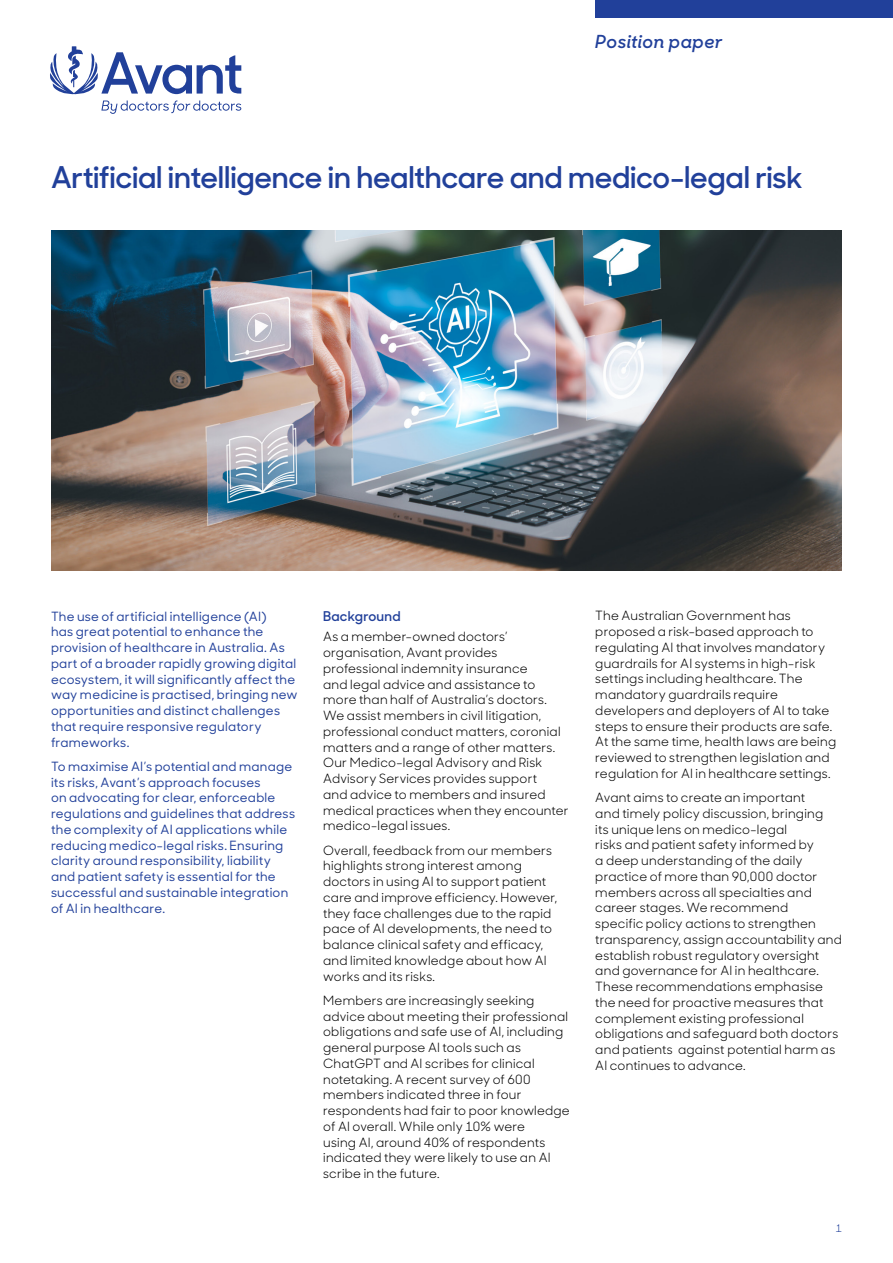
<style>
.page{position:relative;width:893px;height:1263px;background:#fff}
.page>*{position:absolute;margin:0;border:0;box-sizing:border-box;transform-origin:0 0}
.t1{font:600 30px "Sharp Sans Display No 1";letter-spacing:-.01em;color:#21409a}
.t2{font:italic 600 18px "Sharp Sans Display No 1";letter-spacing:.03em;color:#21409a}
.t3{font:600 13.5px "Sharp Sans Display No 1";letter-spacing:.015em;color:#21409a}
.t4{font:12.75px/15.8px "Sharp Sans Display No 1";letter-spacing:.02em;color:#000}
.t5{font:500 12.75px/15.8px "Sharp Sans Display No 1";letter-spacing:.02em;color:#21409a}
.t6{font:10.5px "Sharp Sans Display No 1";color:#21409a}
</style>
<div class="page">
<div style="left:595px;top:0;width:298px;height:17px;background:#21409a"></div>
<img style="left:51px;top:231px;width:791px;height:340px">
<svg style="left:50px;top:46px;width:191px;height:49px"></svg>
<svg style="left:101px;top:101px;width:140px;height:13px"></svg>
<h2 class="t2" style="left:595px;top:26px;width:129px">Position paper</h2>
<h1 class="t1" style="left:51px;top:154px;width:753px">Artificial intelligence in healthcare and medico-legal risk</h1>
<p class="t5" style="left:51px;top:608px;width:248px">The use of artificial intelligence (AI)<br>has great potential to enhance the provision of healthcare in Australia. As part of a broader rapidly growing digital ecosystem, it will significantly affect the way medicine is practised, bringing new opportunities and distinct challenges that require responsive regulatory frameworks.</p>
<p class="t5" style="left:51px;top:758px;width:246px">To maximise AI’s potential and manage its risks, Avant’s approach focuses<br>on advocating for clear, enforceable regulations and guidelines that address the complexity of AI applications while reducing medico-legal risks. Ensuring clarity around responsibility, liability and patient safety is essential for the successful and sustainable integration of AI in healthcare.</p>
<p class="t3" style="left:323px;top:606px;width:79px">Background</p>
<p class="t4" style="left:323px;top:628px;width:247px">As a member-owned doctors’ organisation, Avant provides professional indemnity insurance<br>and legal advice and assistance to more than half of Australia’s doctors.<br>We assist members in civil litigation, professional conduct matters, coronial matters and a range of other matters.<br>Our Medico-legal Advisory and Risk Advisory Services provides support<br>and advice to members and insured medical practices when they encounter medico-legal issues.</p>
<p class="t4" style="left:323px;top:841px;width:235px">Overall, feedback from our members highlights strong interest among doctors in using AI to support patient care and improve efficiency. However, they face challenges due to the rapid pace of AI developments, the need to balance clinical safety and efficacy, and limited knowledge about how AI works and its risks.</p>
<p class="t4" style="left:323px;top:991px;width:248px">Members are increasingly seeking advice about meeting their professional obligations and safe use of AI, including general purpose AI tools such as ChatGPT and AI scribes for clinical notetaking. A recent survey of 600 members indicated three in four respondents had fair to poor knowledge of AI overall. While only 10% were<br>using AI, around 40% of respondents indicated they were likely to use an AI scribe in the future.</p>
<p class="t4" style="left:595px;top:607px;width:242px">The Australian Government has proposed a risk-based approach to regulating AI that involves mandatory guardrails for AI systems in high‑risk settings including healthcare. The mandatory guardrails require developers and deployers of AI to take steps to ensure their products are safe.<br>At the same time, health laws are being reviewed to strengthen legislation and regulation for AI in healthcare settings.</p>
<p class="t4" style="left:595px;top:789px;width:248px">Avant aims to create an important<br>and timely policy discussion, bringing<br>its unique lens on medico-legal<br>risks and patient safety informed by<br>a deep understanding of the daily practice of more than 90,000 doctor members across all specialties and career stages. We recommend<br>specific policy actions to strengthen transparency, assign accountability and establish robust regulatory oversight and governance for AI in healthcare.<br>These recommendations emphasise the need for proactive measures that complement existing professional obligations and safeguard both doctors and patients against potential harm as AI continues to advance.</p>
<p class="t6" style="left:836px;top:1220px;width:8px">1</p>
</div>
